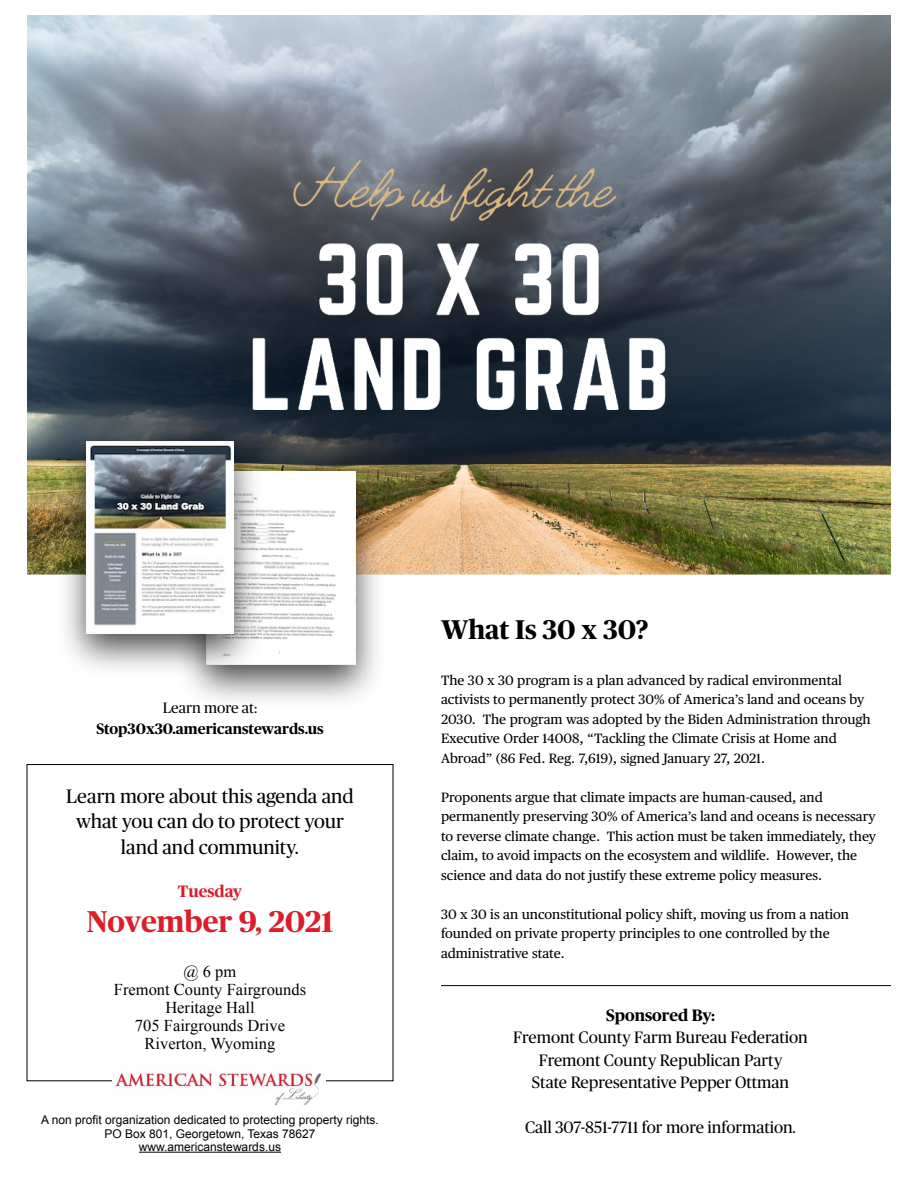
<style>
.page{position:relative;width:918px;height:1188px;background:#fff}
.page>*{position:absolute;margin:0;border:0;box-sizing:border-box;transform-origin:0 0}
.t1{font:700 30px "Publico Headline";color:#db1e29}
.t2{font:700 27px "Publico Headline";color:#000}
.t3{font:19.5px/25.5px "Publico Headline";color:#000;text-align:center}
.t4{font:16.5px/22.5px "Publico Headline";letter-spacing:-.005em;color:#000;text-align:center}
.t5{font:16.5px/18px "Times New Roman";color:#000;text-align:center}
.t6{font:700 16.5px "Publico Headline";color:#000}
.t7{font:700 16.5px "Publico Headline";color:#db1e29}
.t8{font:700 15px "Publico Headline";color:#000}
.t9{font:15px "Publico Headline";letter-spacing:-.005em;color:#000}
.t10{font:13.5px/19.5px "Publico Text";color:#000}
.t11{font:12px/13.5px "Arial";color:#000;text-align:center}
</style>
<div class="page">
<hr style="left:441px;top:985px;width:450px;height:1px;background:#000">
<hr style="left:139px;top:1152px;width:142px;height:1px;background:#000">
<img style="left:115px;top:1071px;width:206px;height:35px">
<svg style="left:441px;top:574px;width:35px;height:1px"></svg>
<img style="left:27px;top:15px;width:864px;height:559px">
<img style="left:190px;top:457px;width:195px;height:244px">
<img style="left:264px;top:472px;width:91px;height:193px">
<img style="left:56px;top:427px;width:208px;height:251px">
<img style="left:86px;top:442px;width:148px;height:191px">
<p class="t9" style="left:163px;top:697px;width:96px">Learn more at:</p>
<p class="t8" style="left:96px;top:718px;width:229px">Stop30x30.americanstewards.us</p>
<h3 class="t3" style="left:66px;top:782px;width:289px">Learn more about this agenda and what you can do to protect your land and community.</h3>
<p class="t7" style="left:178px;top:879px;width:66px">Tuesday</p>
<h1 class="t1" style="left:87px;top:900px;width:248px">November 9, 2021</h1>
<p class="t5" style="left:114px;top:962px;width:194px">@ 6 pm<br>Fremont County Fairgrounds<br>Heritage Hall<br>705 Fairgrounds Drive<br>Riverton, Wyoming</p>
<p class="t11" style="left:41px;top:1114px;width:339px">A non profit organization dedicated to protecting property rights.<br>PO Box 801, Georgetown, Texas 78627 www.americanstewards.us</p>
<h2 class="t2" style="left:441px;top:610px;width:209px">What Is 30 x 30?</h2>
<p class="t10" style="left:441px;top:670px;width:431px">The 30 x 30 program is a plan advanced by radical environmental activists to permanently protect 30% of America’s land and oceans by 2030. The program was adopted by the Biden Administration through Executive Order 14008, “Tackling the Climate Crisis at Home and Abroad” (86 Fed. Reg. 7,619), signed January 27, 2021.</p>
<p class="t10" style="left:441px;top:787px;width:437px">Proponents argue that climate impacts are human-caused, and permanently preserving 30% of America’s land and oceans is necessary to reverse climate change. This action must be taken immediately, they claim, to avoid impacts on the ecosystem and wildlife. However, the science and data do not justify these extreme policy measures.</p>
<p class="t10" style="left:441px;top:904px;width:410px">30 x 30 is an unconstitutional policy shift, moving us from a nation founded on private property principles to one controlled by the administrative state.</p>
<p class="t6" style="left:606px;top:1003px;width:110px">Sponsored By:</p>
<p class="t4" style="left:513px;top:1025px;width:296px">Fremont County Farm Bureau Federation<br>Fremont County Republican Party<br>State Representative Pepper Ottman</p>
<p class="t4" style="left:525px;top:1115px;width:273px">Call 307-851-7711 for more information.</p>
</div>
